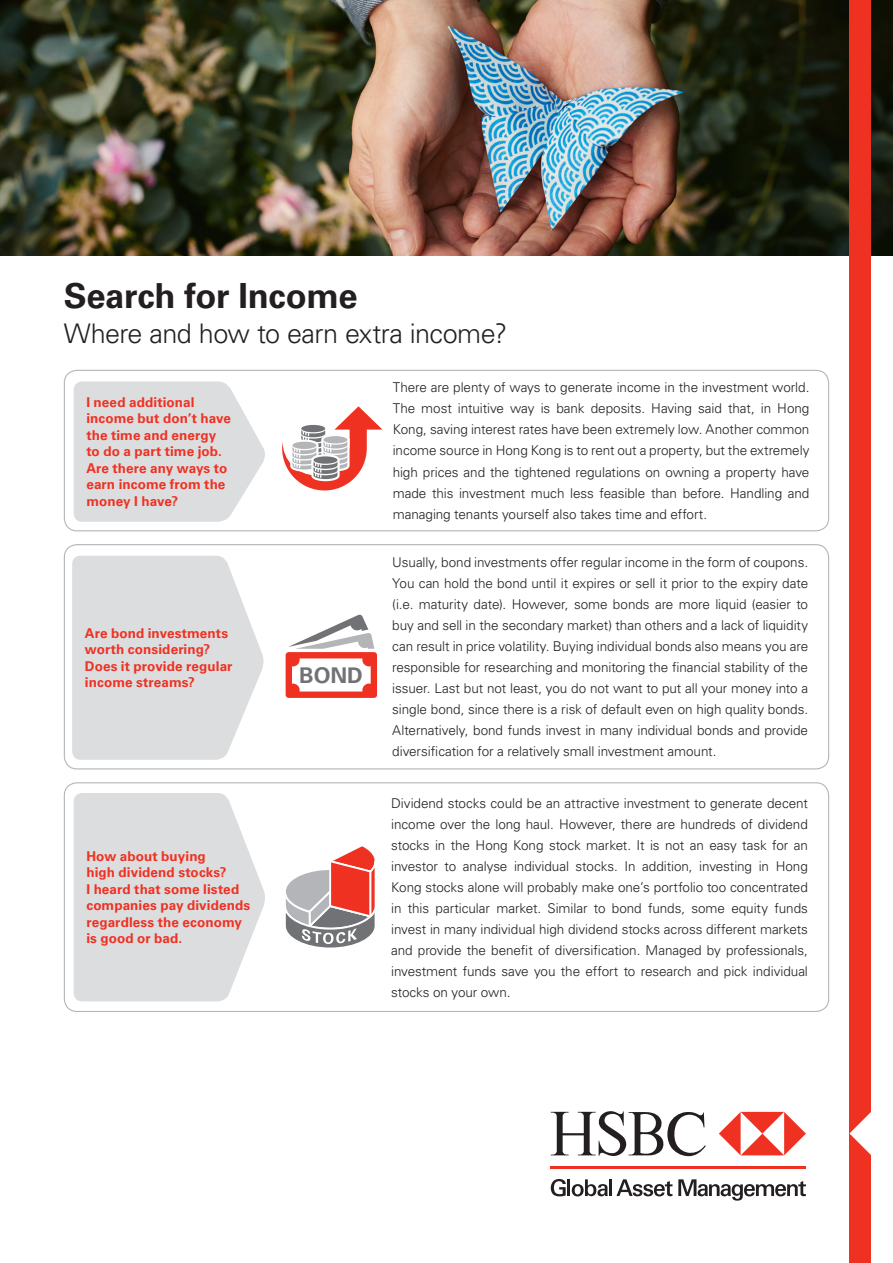
<style>
.page{position:relative;width:893px;height:1263px;background:#fff}
.page>*{position:absolute;margin:0;border:0;box-sizing:border-box;transform-origin:0 0}
.t1{font:700 34.5px "Univers LT Std";letter-spacing:-.01em;color:#231f20}
.t2{font:300 27px "Univers LT Std";letter-spacing:-.02em;color:#231f20}
.t3{font:700 21.6px "Univers LT Std";color:#717275}
.t4{font:300 13.5px/21px "Univers LT Std";letter-spacing:-.005em;color:#231f20;text-align:justify}
.t5{font:700 13.5px/16.5px "Univers LT Std";letter-spacing:.005em;color:#ef3122}
</style>
<div class="page">
<img style="left:0;top:0;width:893px;height:255px">
<svg style="left:74px;top:381px;width:191px;height:141px;background:#dfe0e2"></svg>
<svg style="left:282px;top:406px;width:100px;height:84px"></svg>
<div style="left:64px;top:370px;width:765px;height:161px;border:1px solid #b4b5b8;border-radius:13px"></div>
<svg style="left:72px;top:556px;width:192px;height:204px;background:#dfe0e2"></svg>
<svg style="left:286px;top:614px;width:91px;height:84px"></svg>
<div style="left:64px;top:544px;width:765px;height:225px;border:1px solid #b4b5b8;border-radius:13px"></div>
<svg style="left:551px;top:1111px;width:155px;height:45px"></svg>
<svg style="left:719px;top:1112px;width:87px;height:43px"></svg>
<hr style="left:551px;top:1166px;width:255px;height:2px;background:#ef3122">
<svg style="left:551px;top:1179px;width:15px;height:17px"></svg>
<hr style="left:567px;top:1179px;width:3px;height:17px;background:#231f20">
<svg style="left:572px;top:1179px;width:36px;height:17px"></svg>
<hr style="left:609px;top:1179px;width:3px;height:17px;background:#231f20">
<svg style="left:616px;top:1179px;width:56px;height:17px"></svg>
<svg style="left:678px;top:1179px;width:128px;height:21px"></svg>
<svg style="left:74px;top:793px;width:191px;height:208px;background:#dfe0e2"></svg>
<svg style="left:285px;top:846px;width:90px;height:102px"></svg>
<div style="left:64px;top:782px;width:765px;height:230px;border:1px solid #b4b5b8;border-radius:13px"></div>
<div style="left:849px;top:0;width:22px;height:1263px;background:#ef3122"></div>
<svg style="left:849px;top:1112px;width:22px;height:43px"></svg>
<h1 class="t1" style="left:64px;top:276px;width:295px">Search for Income</h1>
<h2 class="t2" style="left:64px;top:317px;width:445px">Where and how to earn extra income?</h2>
<p class="t5" style="left:86px;top:394px;width:146px">I need additional income but don’t have the time and energy to do a part time job.<br>Are there any ways to earn income from the money I have?</p>
<p class="t5" style="left:85px;top:625px;width:149px">Are bond investments worth considering?<br>Does it provide regular income streams?</p>
<p class="t5" style="left:86px;top:848px;width:165px">How about buying<br>high dividend stocks?<br>I heard that some listed companies pay dividends regardless the economy is good or bad.</p>
<h3 class="t3" style="left:299px;top:662px;width:65px">BOND</h3>
<p class="t4" style="left:393px;top:377px;width:418px">There are plenty of ways to generate income in the investment world.<br>The most intuitive way is bank deposits. Having said that, in Hong Kong, saving interest rates have been extremely low. Another common income source in Hong Kong is to rent out a property, but the extremely high prices and the tightened regulations on owning a property have made this investment much less feasible than before. Handling and managing tenants yourself also takes time and effort.</p>
<p class="t4" style="left:392px;top:552px;width:417px">Usually, bond investments offer regular income in the form of coupons.<br>You can hold the bond until it expires or sell it prior to the expiry date (i.e. maturity date). However, some bonds are more liquid (easier to buy and sell in the secondary market) than others and a lack of liquidity can result in price volatility. Buying individual bonds also means you are responsible for researching and monitoring the financial stability of the issuer. Last but not least, you do not want to put all your money into a single bond, since there is a risk of default even on high quality bonds.<br>Alternatively, bond funds invest in many individual bonds and provide diversification for a relatively small investment amount.</p>
<p class="t4" style="left:391px;top:792px;width:418px">Dividend stocks could be an attractive investment to generate decent income over the long haul. However, there are hundreds of dividend stocks in the Hong Kong stock market. It is not an easy task for an investor to analyse individual stocks. In addition, investing in Hong Kong stocks alone will probably make one’s portfolio too concentrated in this particular market. Similar to bond funds, some equity funds invest in many individual high dividend stocks across different markets and provide the benefit of diversification. Managed by professionals, investment funds save you the effort to research and pick individual stocks on your own.</p>
</div>
